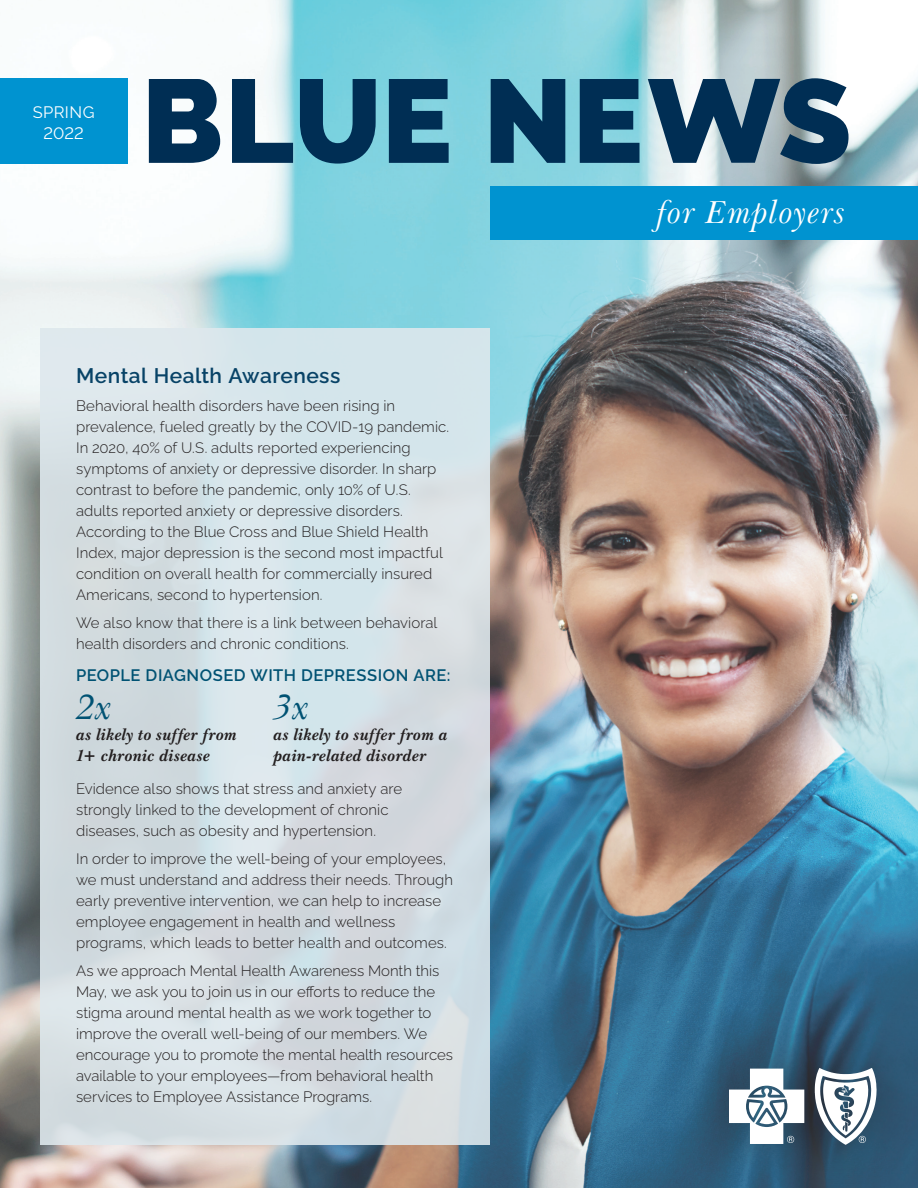
<style>
.page{position:relative;width:918px;height:1188px;background:#fff}
.page>*{position:absolute;margin:0;border:0;box-sizing:border-box;transform-origin:0 0}
.Body{font:italic 36px "Baskerville BT";color:#005273}
.t1{font:italic 32.85px "Baskerville BT";letter-spacing:.025em;color:#fff}
.Body_-_header{font:600 21px "Raleway";letter-spacing:.02em;color:#084367}
.Body-2{font:italic 700 16.5px/21px "Baskerville BT";color:#231f20}
.Body_-_subheader{font:600 16.5px "Raleway";letter-spacing:.03em;color:#005273}
.t2{font:16.5px "Raleway";letter-spacing:.025em;color:#fff}
.Body-3{font:300 15px/21px "Raleway";color:#231f20}
</style>
<div class="page">
<img style="left:0;top:0;width:918px;height:1188px">
<svg style="left:656px;top:995px;width:262px;height:193px;background:#2d5b7a"></svg>
<svg style="left:729px;top:1069px;width:75px;height:75px"></svg>
<svg style="left:815px;top:1068px;width:62px;height:77px"></svg>
<div style="left:40px;top:328px;width:450px;height:817px;background:#d4e0e4"></div>
<svg style="left:149px;top:78px;width:700px;height:86px;background:#45758f"></svg>
<div style="left:0;top:78px;width:127px;height:86px;background:#0093d0"></div>
<div style="left:491px;top:186px;width:427px;height:54px;background:#0093d0"></div>
<p class="t2" style="left:33px;top:100px;width:63px">SPRING</p>
<p class="t2" style="left:43px;top:121px;width:42px">2022</p>
<p class="Body_-_header" style="left:76px;top:360px;width:266px">Mental Health Awareness</p>
<p class="Body-3" style="left:76px;top:394px;width:375px">Behavioral health disorders have been rising in prevalence, fueled greatly by the COVID-19 pandemic.<br>In 2020, 40% of U.S. adults reported experiencing symptoms of anxiety or depressive disorder. In sharp contrast to before the pandemic, only 10% of U.S. adults reported anxiety or depressive disorders.<br>According to the Blue Cross and Blue Shield Health Index, major depression is the second most impactful condition on overall health for commercially insured Americans, second to hypertension.</p>
<p class="Body-3" style="left:76px;top:610px;width:363px">We also know that there is a link between behavioral health disorders and chronic conditions.</p>
<p class="Body_-_subheader" style="left:76px;top:662px;width:376px">PEOPLE DIAGNOSED WITH DEPRESSION ARE:</p>
<p class="Body" style="left:76px;top:685px;width:37px">2x</p>
<p class="Body-2" style="left:76px;top:724px;width:162px">as likely to suffer from<br>1+ chronic disease</p>
<p class="Body" style="left:273px;top:685px;width:37px">3x</p>
<p class="Body-2" style="left:273px;top:724px;width:176px">as likely to suffer from a pain-related disorder</p>
<p class="Body-3" style="left:76px;top:777px;width:328px">Evidence also shows that stress and anxiety are strongly linked to the development of chronic diseases, such as obesity and hypertension.</p>
<p class="Body-3" style="left:76px;top:847px;width:378px">In order to improve the well-being of your employees, we must understand and address their needs. Through early preventive intervention, we can help to increase employee engagement in health and wellness programs, which leads to better health and outcomes.</p>
<p class="Body-3" style="left:76px;top:958px;width:378px">As we approach Mental Health Awareness Month this May, we ask you to join us in our efforts to reduce the stigma around mental health as we work together to improve the overall well-being of our members. We encourage you to promote the mental health resources available to your employees—from behavioral health services to Employee Assistance Programs.</p>
<p class="t1" style="left:657px;top:192px;width:190px">for Employers</p>
</div>
